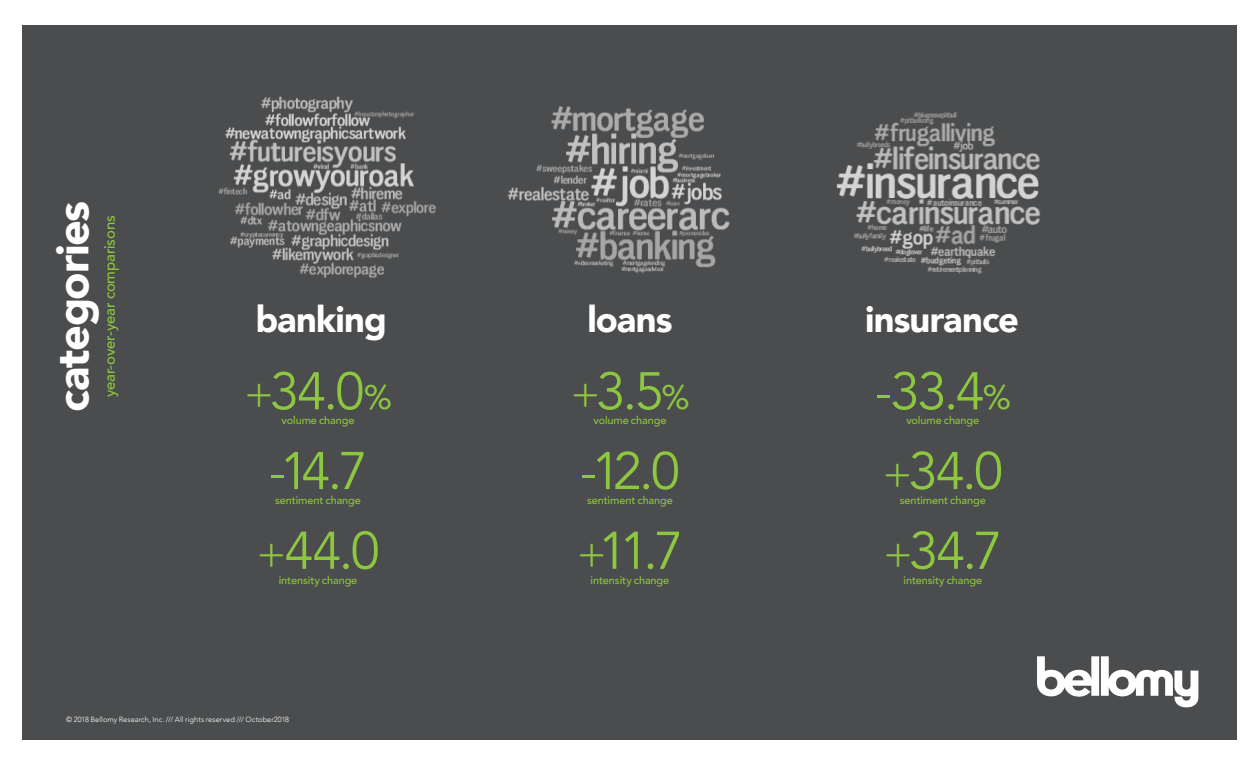
<style>
.page{position:relative;width:1260px;height:765px;background:#fff}
.page>*{position:absolute;margin:0;border:0;box-sizing:border-box;transform-origin:0 0}
.t1{font:52.5px "Avenir";letter-spacing:-.04em;color:#8dc63f}
.t2{font:900 45px "Avenir";letter-spacing:-.03em;color:#fff}
.t3{font:900 36.25px "Avenir";letter-spacing:-.025em;color:#fff}
.t4{font:500 15px "Avenir";letter-spacing:-.01em;color:#8dc63f}
.t5{font:500 10.88px "Avenir";letter-spacing:-.005em;color:#8dc63f}
.t6{font:300 7.5px "Avenir";letter-spacing:.005em;color:#fff}
.s1{font-weight:300;font-size:45px}
.s2{font-size:33.88px}
.s3{font-weight:300}
</style>
<div class="page">
<div style="left:22px;top:25px;width:1216px;height:715px;background:#4b4c4d"></div>
<svg style="left:1037px;top:656px;width:161px;height:51px"></svg>
<img style="left:218px;top:96px;width:218px;height:182px">
<img style="left:507px;top:106px;width:223px;height:167px">
<img style="left:836px;top:112px;width:204px;height:162px">
<h2 class="t2" style="left:34px;top:412px;width:212px;rotate:-90deg">categories</h2>
<h3 class="t4" style="left:97px;top:397px;width:183px;rotate:-90deg">year-over-year comparisons</h3>
<h3 class="t3" style="left:255px;top:288px;width:133px">banking</h3>
<h1 class="t1" style="left:244px;top:360px;width:150px"><span class="s1">+</span>34.0<span class="s2">%</span></h1>
<p class="t5" style="left:282px;top:411px;width:74px">volume change</p>
<h1 class="t1" style="left:268px;top:440px;width:101px"><span class="s3">-</span>14.7</h1>
<p class="t5" style="left:275px;top:491px;width:87px">sentiment change</p>
<h1 class="t1" style="left:256px;top:519px;width:125px"><span class="s1">+</span>44.0</h1>
<p class="t5" style="left:279px;top:571px;width:80px">intensity change</p>
<p class="t6" style="left:66px;top:715px;width:225px">© 2018 Bellomy Research, Inc. /// All rights reserved /// October2018</p>
<h3 class="t3" style="left:587px;top:288px;width:87px">loans</h3>
<h1 class="t1" style="left:570px;top:360px;width:121px"><span class="s1">+</span>3.5<span class="s2">%</span></h1>
<p class="t5" style="left:594px;top:411px;width:74px">volume change</p>
<h1 class="t1" style="left:580px;top:440px;width:101px"><span class="s3">-</span>12.0</h1>
<p class="t5" style="left:587px;top:491px;width:87px">sentiment change</p>
<h1 class="t1" style="left:577px;top:519px;width:108px"><span class="s1">+</span>11.7</h1>
<p class="t5" style="left:591px;top:571px;width:80px">intensity change</p>
<h3 class="t3" style="left:865px;top:288px;width:155px">insurance</h3>
<h1 class="t1" style="left:875px;top:360px;width:138px"><span class="s3">-</span>33.4<span class="s2">%</span></h1>
<p class="t5" style="left:906px;top:411px;width:74px">volume change</p>
<h1 class="t1" style="left:883px;top:440px;width:122px"><span class="s1">+</span>34.0</h1>
<p class="t5" style="left:900px;top:491px;width:87px">sentiment change</p>
<h1 class="t1" style="left:883px;top:519px;width:121px"><span class="s1">+</span>34.7</h1>
<p class="t5" style="left:904px;top:571px;width:80px">intensity change</p>
</div>
